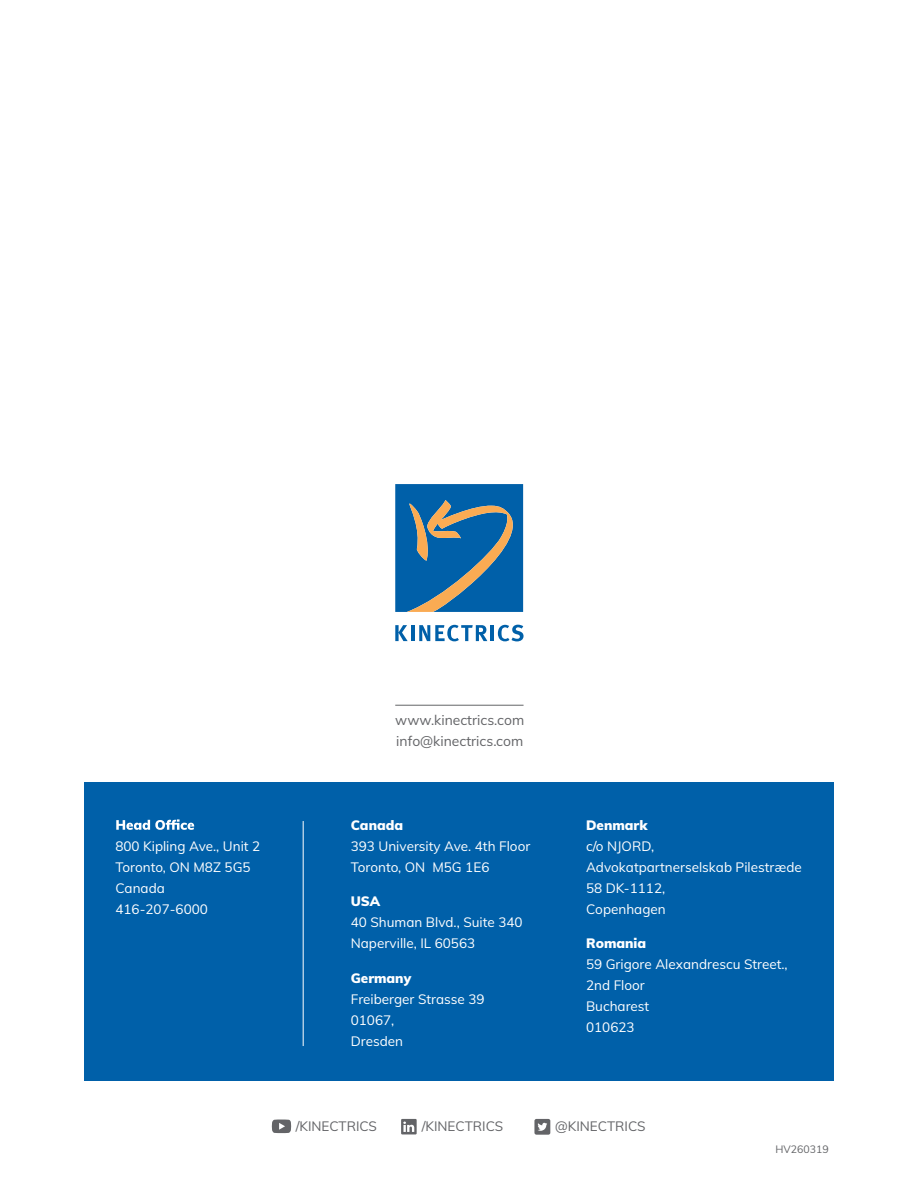
<style>
.page{position:relative;width:918px;height:1188px;background:#fff}
.page>*{position:absolute;margin:0;border:0;box-sizing:border-box;transform-origin:0 0}
.t1{font:13.95px/20.4px "Muli";color:#636467}
.t2{font:13.5px/21px "Muli";color:#fff}
.t3{font:13.5px "Muli";color:#636467}
.t4{font:900 13.5px "Muli";color:#fff}
.t5{font:10.5px "Muli";color:#636467}
</style>
<div class="page">
<div style="left:85px;top:782px;width:749px;height:299px;background:#0060a9"></div>
<svg style="left:116px;top:819px;width:78px;height:11px"></svg>
<svg style="left:395px;top:625px;width:13px;height:16px"></svg>
<hr style="left:411px;top:625px;width:3px;height:16px;background:#0060a9">
<svg style="left:419px;top:625px;width:68px;height:16px"></svg>
<hr style="left:491px;top:625px;width:3px;height:16px;background:#0060a9">
<svg style="left:498px;top:625px;width:26px;height:16px"></svg>
<svg style="left:395px;top:484px;width:129px;height:128px;background:#2c6e9c"></svg>
<hr style="left:303px;top:821px;width:1px;height:225px;background:#fff">
<hr style="left:395px;top:705px;width:129px;height:1px;background:#636467">
<svg style="left:272px;top:1119px;width:19px;height:14px"></svg>
<svg style="left:401px;top:1119px;width:16px;height:15px"></svg>
<svg style="left:534px;top:1119px;width:16px;height:16px"></svg>
<p class="t2" style="left:115px;top:835px;width:146px">800 Kipling Ave., Unit 2<br>Toronto, ON M8Z 5G5<br>Canada<br>416-207-6000</p>
<p class="t1" style="left:395px;top:709px;width:130px">www.kinectrics.com info@kinectrics.com</p>
<p class="t4" style="left:351px;top:815px;width:54px">Canada</p>
<p class="t2" style="left:351px;top:835px;width:181px">393 University Ave. 4th Floor<br>Toronto, ON M5G 1E6</p>
<p class="t4" style="left:351px;top:891px;width:31px">USA</p>
<p class="t2" style="left:351px;top:911px;width:173px">40 Shuman Blvd., Suite 340<br>Naperville, IL 60563</p>
<p class="t4" style="left:351px;top:968px;width:62px">Germany</p>
<p class="t2" style="left:351px;top:988px;width:135px">Freiberger Strasse 39<br>01067,<br>Dresden</p>
<p class="t4" style="left:586px;top:815px;width:63px">Denmark</p>
<p class="t2" style="left:586px;top:835px;width:217px">c/o NJORD,<br>Advokatpartnerselskab Pilestræde<br>58 DK-1112,<br>Copenhagen</p>
<p class="t4" style="left:586px;top:934px;width:62px">Romania</p>
<p class="t2" style="left:586px;top:953px;width:203px">59 Grigore Alexandrescu Street.,<br>2nd Floor<br>Bucharest<br>010623</p>
<p class="t3" style="left:296px;top:1116px;width:83px">/KINECTRICS</p>
<p class="t3" style="left:422px;top:1116px;width:83px">/KINECTRICS</p>
<p class="t3" style="left:555px;top:1116px;width:92px">@KINECTRICS</p>
<p class="t5" style="left:776px;top:1142px;width:55px">HV260319</p>
</div>
